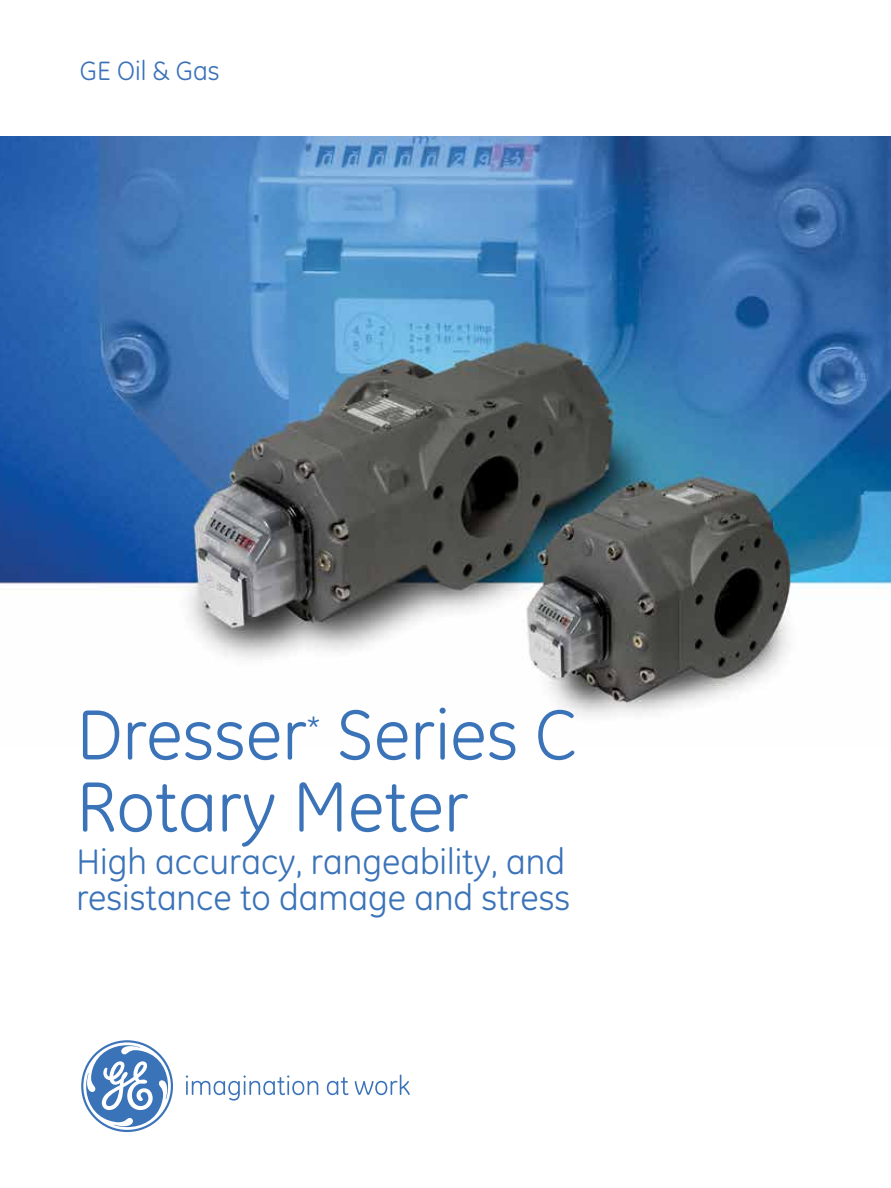
<style>
.page{position:relative;width:891px;height:1188px;background:#fff}
.page>*{position:absolute;margin:0;border:0;box-sizing:border-box;transform-origin:0 0}
.t1{font:72px "GE Inspira";color:#3b73b9}
.t2{font:36px/36px "GE Inspira";color:#3b73b9}
.t3{font:31.5px "GE Inspira";color:#3b73b9}
.t4{font:27px "GE Inspira";color:#3b73b9}
</style>
<div class="page">
<img style="left:0;top:136px;width:891px;height:580px">
<svg style="left:186px;top:1075px;width:132px;height:26px"></svg>
<svg style="left:327px;top:1077px;width:22px;height:18px"></svg>
<svg style="left:355px;top:1075px;width:55px;height:20px"></svg>
<svg style="left:81px;top:1040px;width:92px;height:92px"></svg>
<p class="t4" style="left:80px;top:56px;width:141px">GE Oil &amp; Gas</p>
<h1 class="t1" style="left:76px;top:693px;width:502px">Dresser Series C</h1>
<p class="t3" style="left:307px;top:709px;width:15px">*</p>
<h1 class="t1" style="left:76px;top:765px;width:394px">Rotary Meter</h1>
<p class="t2" style="left:76px;top:844px;width:495px">High accuracy, rangeability, and resistance to damage and stress</p>
</div>
